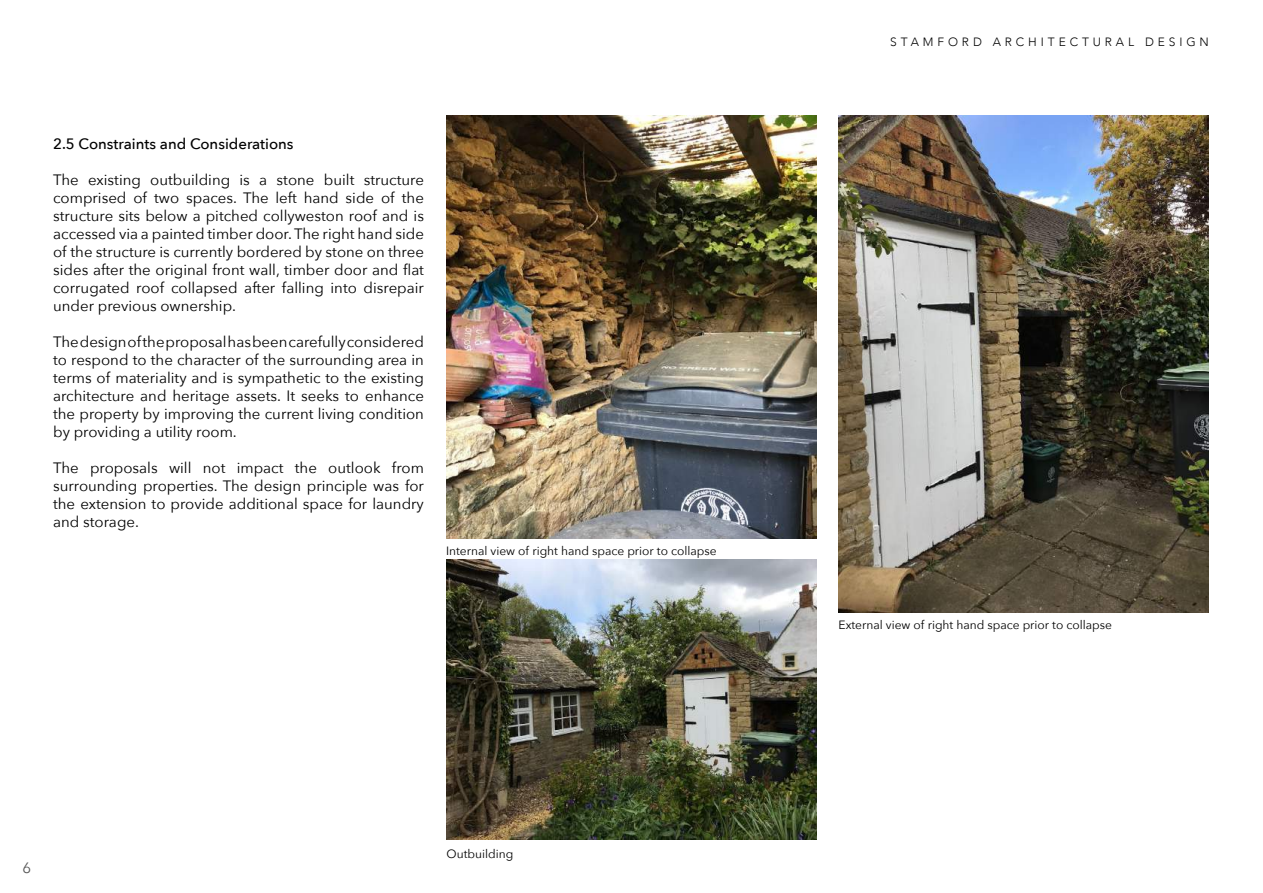
<style>
.page{position:relative;width:1263px;height:893px;background:#fff}
.page>*{position:absolute;margin:0;border:0;box-sizing:border-box;transform-origin:0 0}
.t1{font:15px/18px "Avenir Next";color:#000;text-align:justify}
.t2{font:500 15px "Avenir Next";color:#000}
.t3{font:15px "Avenir Next";color:#555}
.t4{font:12px "Avenir Next";color:#000}
.t5{font:300 12px "Avenir";letter-spacing:.325em;color:#000}
</style>
<div class="page">
<img style="left:446px;top:116px;width:371px;height:422px">
<img style="left:838px;top:116px;width:371px;height:497px">
<img style="left:446px;top:559px;width:370px;height:280px">
<p class="t2" style="left:53px;top:131px;width:242px">2.5 Constraints and Considerations</p>
<p class="t1" style="left:53px;top:170px;width:372px">The existing outbuilding is a stone built structure comprised of two spaces. The left hand side of the structure sits below a pitched collyweston roof and is accessed via a painted timber door. The right hand side of the structure is currently bordered by stone on three sides after the original front wall, timber door and flat corrugated roof collapsed after falling into disrepair under previous ownership.</p>
<p class="t1" style="left:53px;top:332px;width:372px">The design of the proposal has been carefully considered to respond to the character of the surrounding area in terms of materiality and is sympathetic to the existing architecture and heritage assets. It seeks to enhance the property by improving the current living condition by providing a utility room.</p>
<p class="t1" style="left:53px;top:458px;width:372px">The proposals will not impact the outlook from surrounding properties. The design principle was for the extension to provide additional space for laundry and storage.</p>
<p class="t4" style="left:446px;top:540px;width:272px">Internal view of right hand space prior to collapse</p>
<p class="t3" style="left:23px;top:856px;width:10px">6</p>
<p class="t4" style="left:446px;top:844px;width:68px">Outbuilding</p>
<p class="t5" style="left:890px;top:34px;width:320px">STAMFORD ARCHITECTURAL DESIGN</p>
<p class="t4" style="left:838px;top:615px;width:275px">External view of right hand space prior to collapse</p>
</div>
